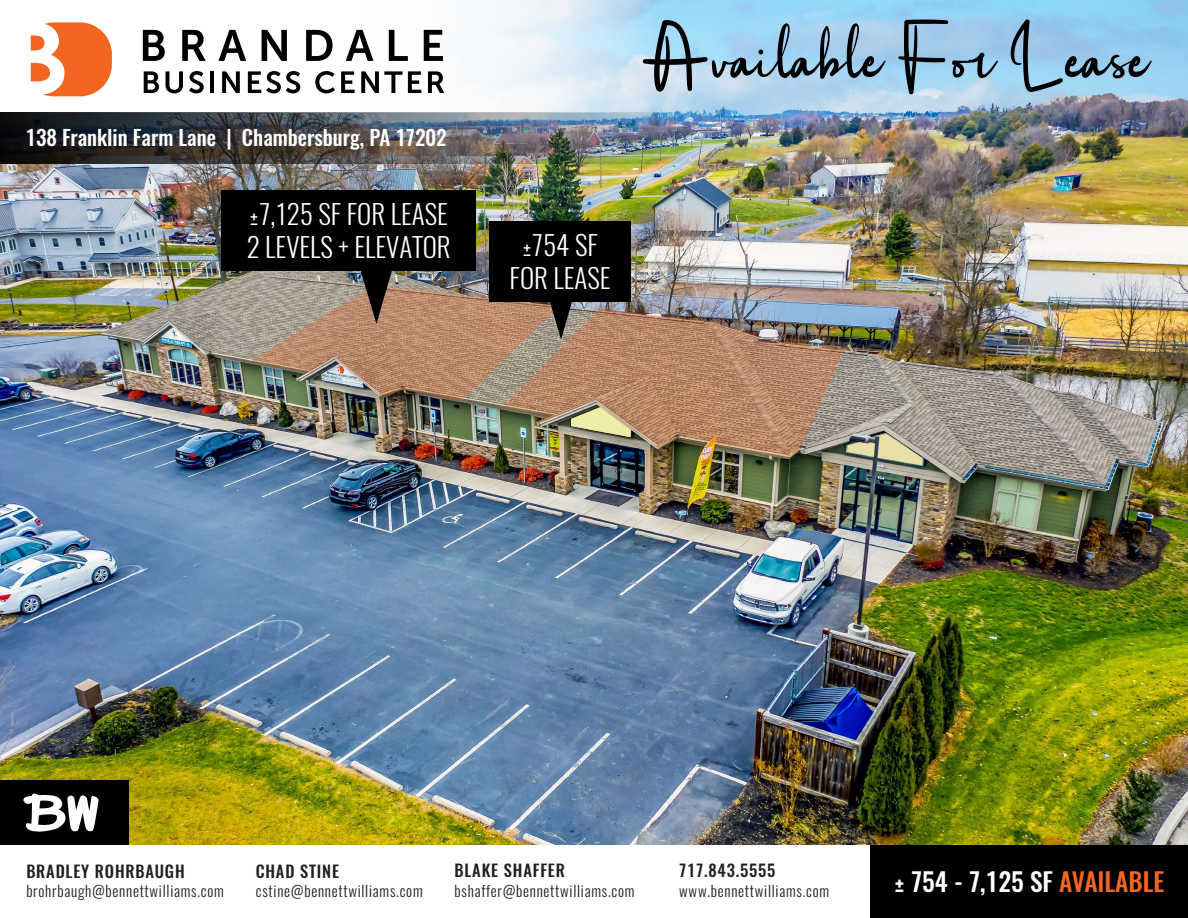
<style>
.page{position:relative;width:1188px;height:918px;background:#fff}
.page>*{position:absolute;margin:0;border:0;box-sizing:border-box;transform-origin:0 0}
.t1{font:96px "Rotterdam";color:#000}
.t2{font:300 27px "Oswald";color:#fff}
.t3{font:500 25.5px "Oswald";color:#fff}
.t4{font:500 21px "Oswald";color:#fff}
.t5{font:500 16.5px "Oswald";letter-spacing:.05em;color:#231f20}
.t6{font:300 15px "Oswald";letter-spacing:.05em;color:#231f20}
.s1{color:#f36621}
</style>
<div class="page">
<img style="left:0;top:0;width:1188px;height:846px">
<svg style="left:0;top:0;width:956px;height:113px"></svg>
<div style="left:22px;top:22px;width:90px;height:74px;background:#f36621;border-radius:32px"></div>
<svg style="left:16px;top:22px;width:48px;height:72px"></svg>
<svg style="left:143px;top:30px;width:22px;height:31px"></svg>
<svg style="left:182px;top:30px;width:24px;height:31px"></svg>
<svg style="left:218px;top:30px;width:28px;height:31px"></svg>
<svg style="left:262px;top:30px;width:25px;height:31px"></svg>
<svg style="left:306px;top:30px;width:27px;height:31px"></svg>
<svg style="left:346px;top:30px;width:27px;height:31px"></svg>
<svg style="left:389px;top:30px;width:19px;height:31px"></svg>
<svg style="left:424px;top:30px;width:19px;height:31px"></svg>
<svg style="left:144px;top:71px;width:15px;height:22px"></svg>
<svg style="left:166px;top:71px;width:17px;height:22px"></svg>
<svg style="left:189px;top:71px;width:15px;height:22px"></svg>
<hr style="left:210px;top:71px;width:4px;height:22px;background:#000">
<svg style="left:222px;top:71px;width:18px;height:22px"></svg>
<svg style="left:248px;top:71px;width:52px;height:22px"></svg>
<svg style="left:315px;top:71px;width:20px;height:22px"></svg>
<svg style="left:341px;top:71px;width:14px;height:22px"></svg>
<svg style="left:361px;top:71px;width:41px;height:22px"></svg>
<svg style="left:408px;top:71px;width:13px;height:22px"></svg>
<svg style="left:428px;top:71px;width:16px;height:22px"></svg>
<img style="left:0;top:112px;width:919px;height:52px">
<div style="left:0;top:781px;width:128px;height:109px;background:#000"></div>
<div style="left:0;top:846px;width:1188px;height:72px;background:#fff"></div>
<div style="left:870px;top:846px;width:318px;height:72px;background:#000"></div>
<svg style="left:23px;top:793px;width:76px;height:38px"></svg>
<img style="left:502px;top:307px;width:344px;height:152px">
<div style="left:490px;top:222px;width:141px;height:80px;background:#000"></div>
<div style="left:221px;top:191px;width:255px;height:80px;background:#000"></div>
<img style="left:249px;top:246px;width:382px;height:191px">
<p class="t4" style="left:26px;top:123px;width:423px">138 Franklin Farm Lane | Chambersburg, PA 17202</p>
<p class="t2" style="left:250px;top:196px;width:200px">±7,125 SF FOR LEASE</p>
<p class="t2" style="left:247px;top:229px;width:206px">2 LEVELS + ELEVATOR</p>
<p class="t1" style="left:643px;top:-2px;width:509px">Available For Lease</p>
<p class="t2" style="left:522px;top:227px;width:77px">±754 SF</p>
<p class="t2" style="left:510px;top:260px;width:103px">FOR LEASE</p>
<p class="t5" style="left:26px;top:859px;width:160px">BRADLEY ROHRBAUGH</p>
<p class="t6" style="left:26px;top:881px;width:199px">brohrbaugh@bennettwilliams.com</p>
<p class="t5" style="left:256px;top:859px;width:85px">CHAD STINE</p>
<p class="t6" style="left:256px;top:881px;width:168px">cstine@bennettwilliams.com</p>
<p class="t5" style="left:455px;top:859px;width:112px">BLAKE SHAFFER</p>
<p class="t6" style="left:455px;top:880px;width:181px">bshaffer@bennettwilliams.com</p>
<p class="t5" style="left:679px;top:859px;width:98px">717.843.5555</p>
<p class="t6" style="left:679px;top:880px;width:151px">www.bennettwilliams.com</p>
<p class="t3" style="left:894px;top:864px;width:272px">± 754 - 7,125 SF <span class="s1">AVAILABLE</span></p>
</div>
